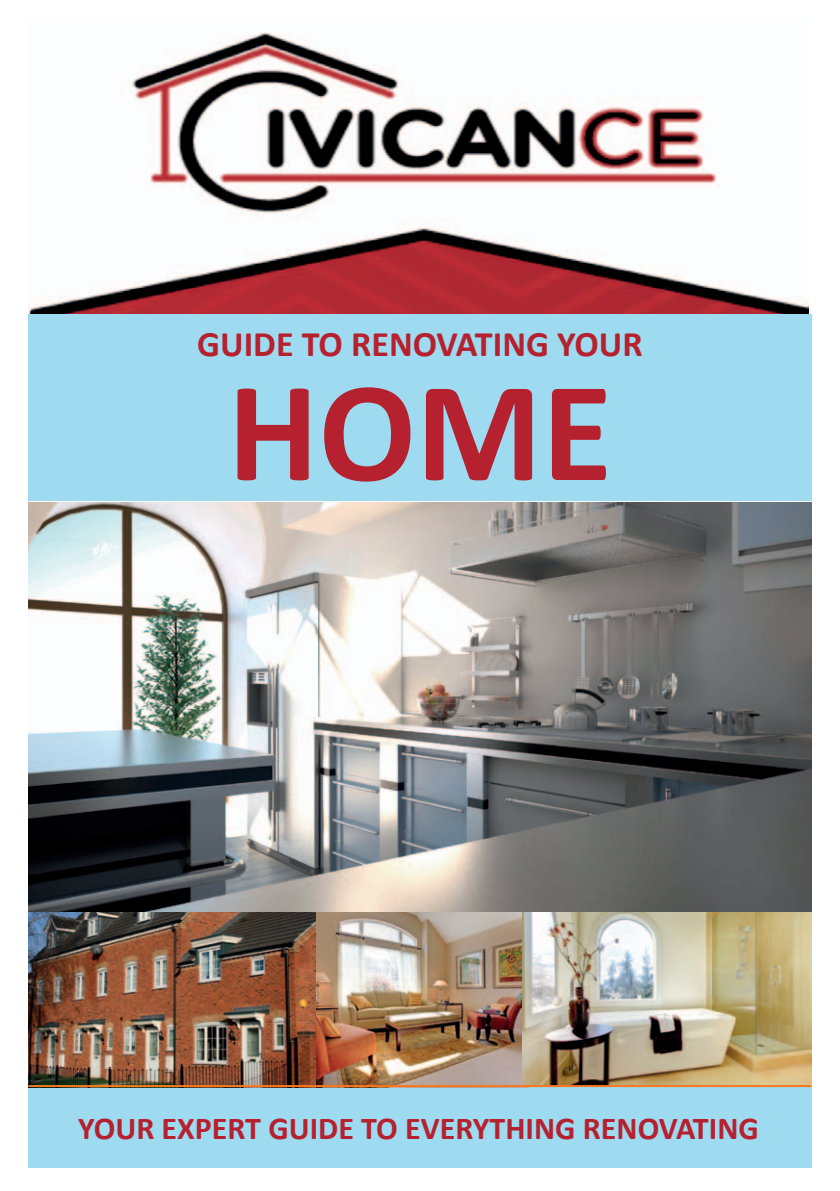
<style>
.page{position:relative;width:840px;height:1191px;background:#fff}
.page>*{position:absolute;margin:0;border:0;box-sizing:border-box;transform-origin:0 0}
.t1{font:700 144px "Calibri";color:#b6212f}
.t2{font:700 36px "Calibri";color:#b6212f}
.t3{font:700 32px "Calibri";color:#b6212f}
</style>
<div class="page">
<img style="left:28px;top:32px;width:780px;height:281px">
<div style="left:28px;top:313px;width:783px;height:187px;background:#9edbf0"></div>
<div style="left:28px;top:1087px;width:783px;height:81px;background:#9edbf0"></div>
<img style="left:316px;top:911px;width:206px;height:174px">
<img style="left:28px;top:911px;width:288px;height:174px">
<img style="left:522px;top:911px;width:289px;height:174px">
<img style="left:28px;top:503px;width:783px;height:408px">
<hr style="left:28px;top:1085px;width:783px;height:2px;background:#f47921">
<p class="t2" style="left:197px;top:321px;width:447px">GUIDE TO RENOVATING YOUR</p>
<h1 class="t1" style="left:227px;top:340px;width:386px">HOME</h1>
<p class="t3" style="left:78px;top:1107px;width:681px">YOUR EXPERT GUIDE TO EVERYTHING RENOVATING</p>
</div>
